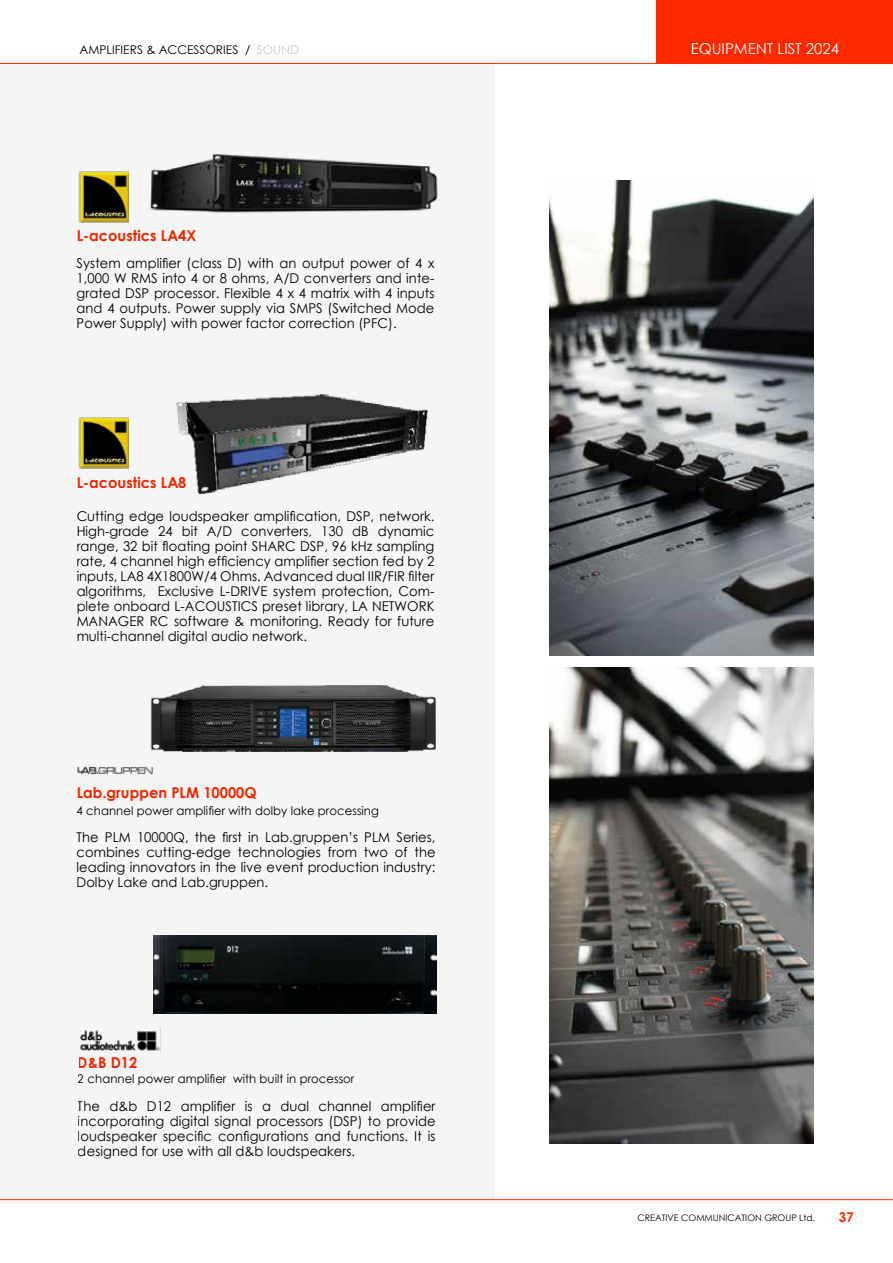
<style>
.page{position:relative;width:893px;height:1263px;background:#fff}
.page>*{position:absolute;margin:0;border:0;box-sizing:border-box;transform-origin:0 0}
.t1{font:700 15px "Century Gothic";letter-spacing:.005em;color:#ff2800}
.t2{font:15px "Century Gothic";color:#fff}
.t3{font:13.5px/15px "Century Gothic";letter-spacing:.005em;color:#000;text-align:justify}
.t4{font:700 13.5px "Century Gothic";color:#ff2800}
.t5{font:12px "Century Gothic";letter-spacing:.005em;color:#000}
.t6{font:12px "Century Gothic";color:#000101}
.t7{font:9px "Century Gothic";color:#000}
.s1{color:#c7c8ca}
</style>
<div class="page">
<hr style="left:0;top:1199px;width:893px;height:1px;background:#ff2800">
<hr style="left:0;top:63px;width:891px;height:1px;background:#ff2800">
<div style="left:656px;top:0;width:237px;height:64px;background:#ff2800"></div>
<img style="left:549px;top:180px;width:264px;height:475px">
<img style="left:549px;top:668px;width:264px;height:475px">
<div style="left:0;top:64px;width:495px;height:1135px;background:#f5f5f5"></div>
<img style="left:77px;top:766px;width:76px;height:9px">
<img style="left:78px;top:417px;width:51px;height:52px">
<img style="left:78px;top:171px;width:51px;height:51px">
<img style="left:150px;top:684px;width:286px;height:85px">
<img style="left:154px;top:935px;width:282px;height:79px">
<img style="left:176px;top:394px;width:253px;height:99px">
<img style="left:150px;top:154px;width:288px;height:59px">
<img style="left:80px;top:1027px;width:81px;height:26px">
<p class="t6" style="left:80px;top:41px;width:221px">AMPLIFIERS &amp; ACCESSORIES / <span class="s1">SOUND</span></p>
<p class="t2" style="left:691px;top:38px;width:150px">EQUIPMENT LIST 2024</p>
<p class="t1" style="left:77px;top:224px;width:121px">L-acoustics LA4X</p>
<p class="t3" style="left:77px;top:255px;width:359px">System amplifier (class D) with an output power of 4 x 1,000 W RMS into 4 or 8 ohms, A/D converters and inte&shy;grated DSP processor. Flexible 4 x 4 matrix with 4 inputs and 4 outputs. Power supply via SMPS (Switched Mode Power Supply) with power factor correction (PFC).</p>
<p class="t1" style="left:77px;top:471px;width:111px">L-acoustics LA8</p>
<p class="t3" style="left:77px;top:508px;width:359px">Cutting edge loudspeaker amplification, DSP, network.<br>High-grade 24 bit A/D converters, 130 dB dynamic range, 32 bit floating point SHARC DSP, 96 kHz sampling rate, 4 channel high efficiency amplifier section fed by 2 inputs, LA8 4X1800W/4 Ohms. Advanced dual IIR/FIR filter algorithms, Exclusive L-DRIVE system protection, Com&shy;plete onboard L-ACOUSTICS preset library, LA NETWORK MANAGER RC software &amp; monitoring. Ready for future multi-channel digital audio network.</p>
<p class="t1" style="left:77px;top:781px;width:182px">Lab.gruppen PLM 10000Q</p>
<p class="t5" style="left:77px;top:803px;width:304px">4 channel power amplifier with dolby lake processing</p>
<p class="t3" style="left:77px;top:829px;width:361px">The PLM 10000Q, the first in Lab.gruppen’s PLM Series, combines cutting-edge technologies from two of the leading innovators in the live event production industry:<br>Dolby Lake and Lab.gruppen.</p>
<p class="t1" style="left:78px;top:1051px;width:61px">D&amp;B D12</p>
<p class="t5" style="left:78px;top:1071px;width:278px">2 channel power amplifier with built in processor</p>
<p class="t3" style="left:78px;top:1098px;width:359px">The d&amp;b D12 amplifier is a dual channel amplifier incorporating digital signal processors (DSP) to provide loudspeaker specific configurations and functions. It is designed for use with all d&amp;b loudspeakers.</p>
<p class="t7" style="left:637px;top:1211px;width:179px">CREATIVE COMMUNICATION GROUP Ltd.</p>
<p class="t4" style="left:839px;top:1207px;width:16px">37</p>
</div>
